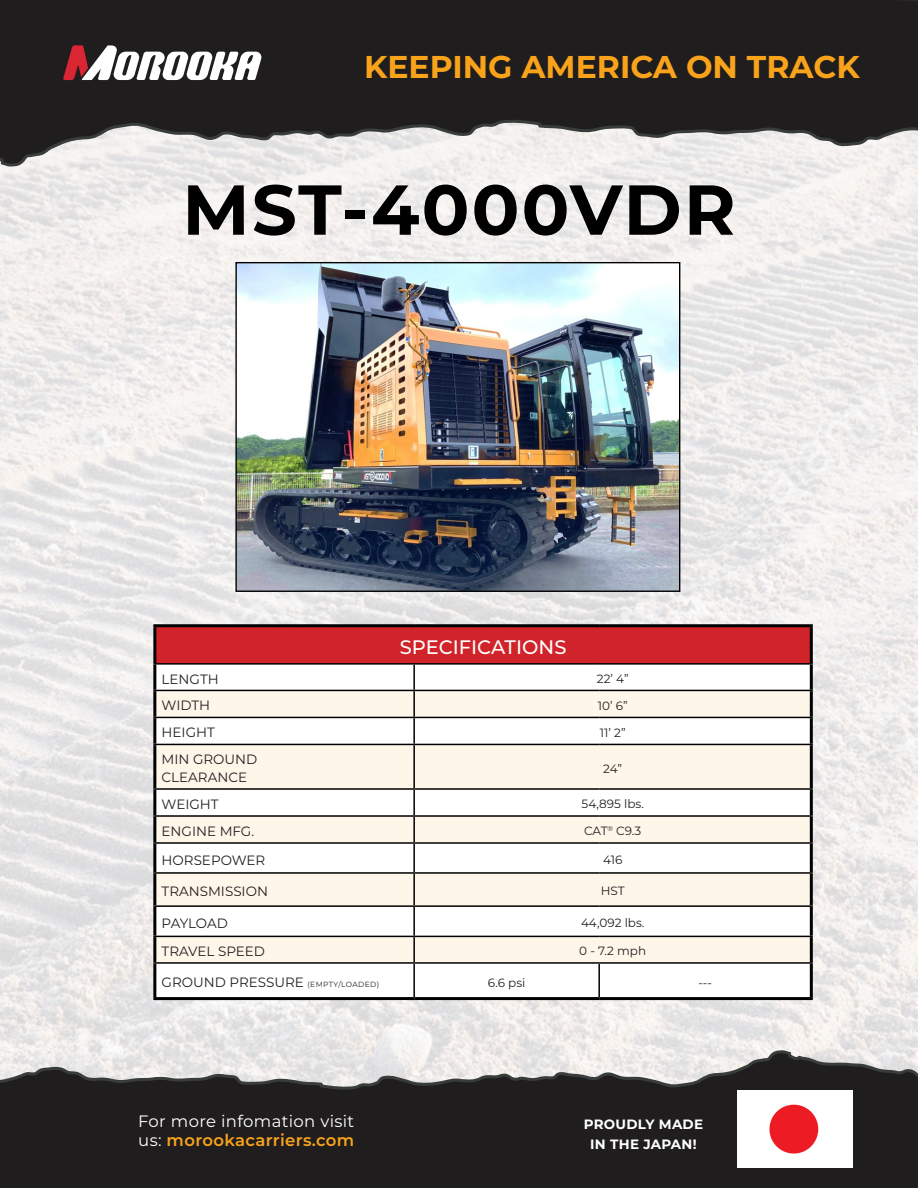
<style>
.page{position:relative;width:918px;height:1188px;background:#fff}
.page>*{position:absolute;margin:0;border:0;box-sizing:border-box;transform-origin:0 0}
.t1{font:700 70.5px "Montserrat";letter-spacing:.03em;color:#000}
.t2{font:700 31.5px "Montserrat";color:#f9a31b}
.t3{font:500 19.5px "Montserrat";color:#fff}
.t4{font:16.5px "Montserrat";letter-spacing:.02em;color:#fff}
.t5{font:600 16.5px "Montserrat";letter-spacing:.02em;color:#f9a31b}
.t6{font:13.5px "Montserrat";color:#231f20}
.t7{font:700 13.5px "Montserrat";letter-spacing:.02em;color:#fff}
.t8{font:12px "Montserrat";color:#231f20}
.s1{font-size:7.5px}
.s2{font-weight:400;color:#fff}
</style>
<div class="page">
<img style="left:0;top:167px;width:918px;height:882px">
<svg style="left:0;top:1049px;width:918px;height:139px;background:#494747"></svg>
<svg style="left:0;top:0;width:918px;height:167px;background:#494647"></svg>
<svg style="left:63px;top:45px;width:198px;height:35px"></svg>
<img style="left:237px;top:264px;width:441px;height:326px">
<div style="left:235px;top:262px;width:445px;height:330px;border:1px solid #000"></div>
<div style="left:155px;top:626px;width:656px;height:38px;background:#d1232a"></div>
<svg style="left:156px;top:665px;width:654px;height:332px"></svg>
<svg style="left:156px;top:691px;width:654px;height:271px;fill:#fef6e9"></svg>
<hr style="left:153px;top:624px;width:261px;height:3px;background:#000">
<hr style="left:153px;top:627px;width:3px;height:36px;background:#000">
<hr style="left:414px;top:624px;width:185px;height:3px;background:#000">
<hr style="left:599px;top:624px;width:214px;height:3px;background:#000">
<hr style="left:810px;top:627px;width:3px;height:36px;background:#000">
<hr style="left:153px;top:665px;width:3px;height:25px;background:#000">
<hr style="left:810px;top:665px;width:3px;height:25px;background:#000">
<hr style="left:153px;top:691px;width:3px;height:26px;background:#000">
<hr style="left:810px;top:691px;width:3px;height:26px;background:#000">
<hr style="left:153px;top:718px;width:3px;height:26px;background:#000">
<hr style="left:810px;top:718px;width:3px;height:26px;background:#000">
<hr style="left:153px;top:745px;width:3px;height:43px;background:#000">
<hr style="left:810px;top:745px;width:3px;height:43px;background:#000">
<hr style="left:153px;top:663px;width:261px;height:2px;background:#000">
<hr style="left:414px;top:663px;width:185px;height:2px;background:#000">
<hr style="left:413px;top:665px;width:2px;height:25px;background:#000">
<hr style="left:599px;top:663px;width:214px;height:2px;background:#000">
<hr style="left:153px;top:690px;width:261px;height:1px;background:#000">
<hr style="left:414px;top:690px;width:185px;height:1px;background:#000">
<hr style="left:413px;top:691px;width:2px;height:26px;background:#000">
<hr style="left:599px;top:690px;width:214px;height:1px;background:#000">
<hr style="left:153px;top:717px;width:261px;height:1px;background:#000">
<hr style="left:414px;top:717px;width:185px;height:1px;background:#000">
<hr style="left:413px;top:718px;width:2px;height:26px;background:#000">
<hr style="left:599px;top:717px;width:214px;height:1px;background:#000">
<hr style="left:153px;top:744px;width:261px;height:1px;background:#000">
<hr style="left:414px;top:744px;width:185px;height:1px;background:#000">
<hr style="left:413px;top:745px;width:2px;height:43px;background:#000">
<hr style="left:599px;top:744px;width:214px;height:1px;background:#000">
<hr style="left:153px;top:790px;width:3px;height:25px;background:#000">
<hr style="left:153px;top:788px;width:261px;height:2px;background:#000">
<hr style="left:414px;top:788px;width:185px;height:2px;background:#000">
<hr style="left:599px;top:788px;width:214px;height:2px;background:#000">
<hr style="left:413px;top:790px;width:2px;height:25px;background:#000">
<hr style="left:810px;top:790px;width:3px;height:25px;background:#000">
<hr style="left:153px;top:964px;width:3px;height:33px;background:#000">
<hr style="left:413px;top:964px;width:2px;height:33px;background:#000">
<hr style="left:598px;top:964px;width:2px;height:33px;background:#000">
<hr style="left:810px;top:964px;width:3px;height:33px;background:#000">
<hr style="left:153px;top:997px;width:261px;height:3px;background:#000">
<hr style="left:414px;top:997px;width:185px;height:3px;background:#000">
<hr style="left:599px;top:997px;width:214px;height:3px;background:#000">
<hr style="left:153px;top:937px;width:3px;height:25px;background:#000">
<hr style="left:413px;top:937px;width:2px;height:25px;background:#000">
<hr style="left:810px;top:937px;width:3px;height:25px;background:#000">
<hr style="left:153px;top:962px;width:261px;height:2px;background:#000">
<hr style="left:414px;top:962px;width:185px;height:2px;background:#000">
<hr style="left:599px;top:962px;width:214px;height:2px;background:#000">
<hr style="left:153px;top:907px;width:3px;height:29px;background:#000">
<hr style="left:413px;top:907px;width:2px;height:29px;background:#000">
<hr style="left:810px;top:907px;width:3px;height:29px;background:#000">
<hr style="left:153px;top:936px;width:261px;height:1px;background:#000">
<hr style="left:414px;top:936px;width:185px;height:1px;background:#000">
<hr style="left:599px;top:936px;width:214px;height:1px;background:#000">
<hr style="left:153px;top:874px;width:3px;height:31px;background:#000">
<hr style="left:413px;top:874px;width:2px;height:31px;background:#000">
<hr style="left:810px;top:874px;width:3px;height:31px;background:#000">
<hr style="left:153px;top:905px;width:261px;height:2px;background:#000">
<hr style="left:414px;top:905px;width:185px;height:2px;background:#000">
<hr style="left:599px;top:905px;width:214px;height:2px;background:#000">
<hr style="left:153px;top:817px;width:3px;height:25px;background:#000">
<hr style="left:153px;top:815px;width:261px;height:2px;background:#000">
<hr style="left:414px;top:815px;width:185px;height:2px;background:#000">
<hr style="left:599px;top:815px;width:214px;height:2px;background:#000">
<hr style="left:413px;top:817px;width:2px;height:25px;background:#000">
<hr style="left:810px;top:817px;width:3px;height:25px;background:#000">
<hr style="left:153px;top:844px;width:3px;height:28px;background:#000">
<hr style="left:153px;top:842px;width:261px;height:2px;background:#000">
<hr style="left:414px;top:842px;width:185px;height:2px;background:#000">
<hr style="left:599px;top:842px;width:214px;height:2px;background:#000">
<hr style="left:413px;top:844px;width:2px;height:28px;background:#000">
<hr style="left:810px;top:844px;width:3px;height:28px;background:#000">
<hr style="left:153px;top:872px;width:261px;height:2px;background:#000">
<hr style="left:414px;top:872px;width:185px;height:2px;background:#000">
<hr style="left:599px;top:872px;width:214px;height:2px;background:#000">
<div style="left:724px;top:1091px;width:141px;height:76px;background:#1f1d1e"></div>
<img style="left:737px;top:1091px;width:116px;height:76px">
<p class="t2" style="left:364px;top:44px;width:497px">KEEPING AMERICA ON TRACK</p>
<p class="t1" style="left:182px;top:159px;width:555px">MST-4000VDR</p>
<p class="t3" style="left:400px;top:634px;width:168px">SPECIFICATIONS</p>
<p class="t6" style="left:162px;top:670px;width:59px">LENGTH</p>
<p class="t8" style="left:597px;top:670px;width:33px">22’ 4”</p>
<p class="t6" style="left:162px;top:696px;width:50px">WIDTH</p>
<p class="t8" style="left:598px;top:697px;width:31px">10’ 6”</p>
<p class="t6" style="left:162px;top:723px;width:55px">HEIGHT</p>
<p class="t8" style="left:600px;top:724px;width:27px">11’ 2”</p>
<p class="t6" style="left:162px;top:750px;width:97px">MIN GROUND</p>
<p class="t6" style="left:162px;top:768px;width:87px">CLEARANCE</p>
<p class="t8" style="left:603px;top:760px;width:20px">24”</p>
<p class="t6" style="left:162px;top:795px;width:59px">WEIGHT</p>
<p class="t8" style="left:582px;top:796px;width:64px">54,895 lbs.</p>
<p class="t6" style="left:162px;top:822px;width:94px">ENGINE MFG.</p>
<p class="t8" style="left:584px;top:823px;width:59px">CAT<sup>®</sup> C9.3</p>
<p class="t6" style="left:162px;top:850px;width:105px">HORSEPOWER</p>
<p class="t8" style="left:603px;top:851px;width:21px">416</p>
<p class="t6" style="left:162px;top:882px;width:108px">TRANSMISSION</p>
<p class="t8" style="left:601px;top:883px;width:25px">HST</p>
<p class="t6" style="left:162px;top:914px;width:68px">PAYLOAD</p>
<p class="t8" style="left:581px;top:915px;width:65px">44,092 lbs.</p>
<p class="t6" style="left:162px;top:942px;width:105px">TRAVEL SPEED</p>
<p class="t8" style="left:579px;top:943px;width:68px">0 - 7.2 mph</p>
<p class="t6" style="left:162px;top:973px;width:219px">GROUND PRESSURE <span class="s1">(EMPTY/LOADED)</span></p>
<p class="t8" style="left:488px;top:974px;width:39px">6.6 psi</p>
<p class="t8" style="left:698px;top:974px;width:15px">---</p>
<p class="t4" style="left:138px;top:1110px;width:218px">For more infomation visit</p>
<p class="t5" style="left:138px;top:1129px;width:217px"><span class="s2">us:</span> morookacarriers.com</p>
<p class="t7" style="left:584px;top:1115px;width:121px">PROUDLY MADE</p>
<p class="t7" style="left:590px;top:1134px;width:108px">IN THE JAPAN!</p>
</div>
